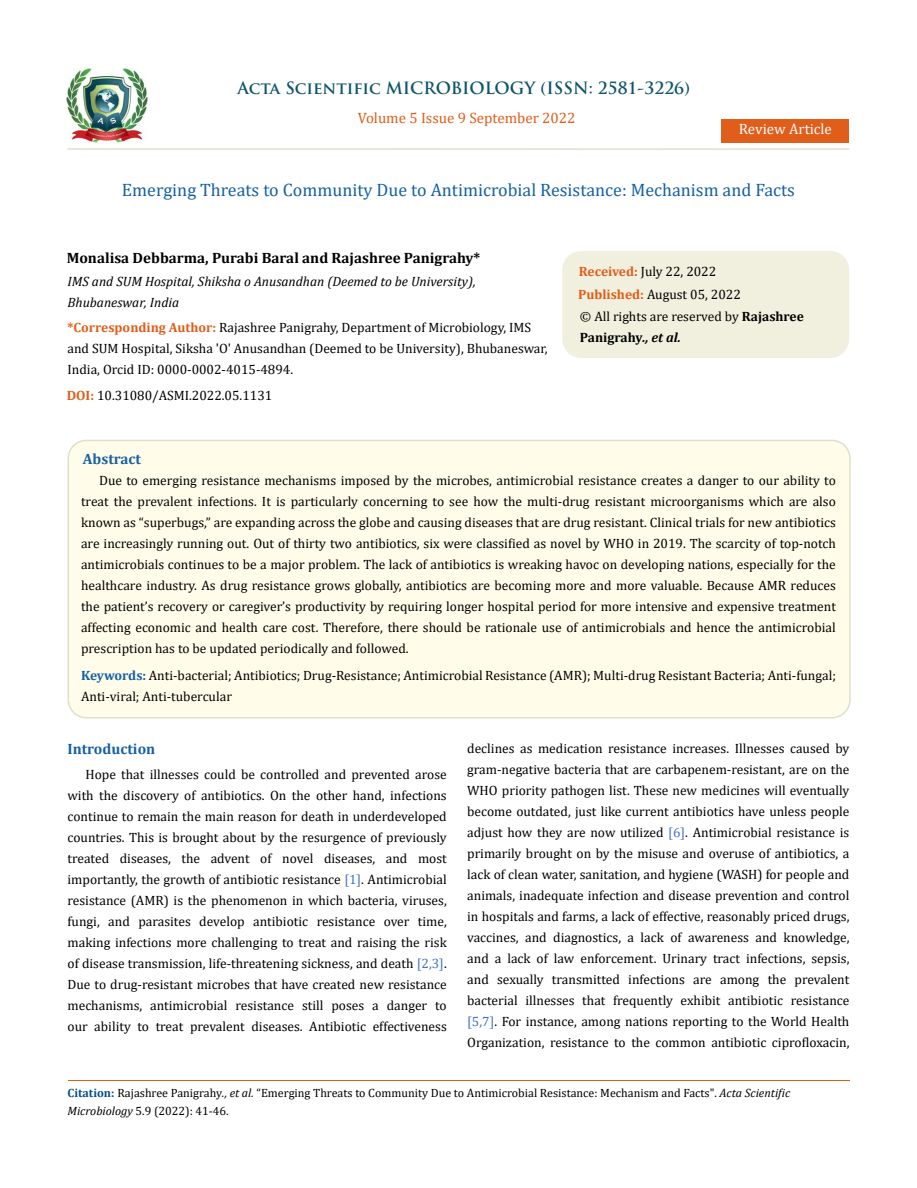
<style>
.page{position:relative;width:917px;height:1188px;background:#fff}
.page>*{position:absolute;margin:0;border:0;box-sizing:border-box;transform-origin:0 0}
.t1{font:18px "Cambria";color:#1560a6}
.t2{font:700 16.5px "Trajan Pro";color:#0e546a}
.t3{font:700 15px "Cambria";color:#000}
.t4{font:15px "Cambria";color:#e05d1a}
.t5{font:700 15px "Cambria";color:#1560a6}
.t6{font:15px "Cambria";color:#fff}
.t7{font:13.5px/21px "Cambria";color:#000}
.t8{font:italic 13.5px/21px "Cambria";color:#000}
.t9{font:12px/18px "Cambria";color:#000}
.s1{font-weight:700;color:#e05d1a}
.s2{font-weight:700}
.s3{font-weight:700;font-style:italic}
.s4{font-weight:700;color:#1560a6}
.s5{color:#4472c4}
.s6{font-weight:700;color:#035089}
.s7{font-style:italic}
</style>
<div class="page">
<img style="left:67px;top:68px;width:80px;height:74px">
<div style="left:721px;top:119px;width:128px;height:23px;background:#e05d1a"></div>
<div style="left:563px;top:252px;width:285px;height:105px;background:#f1f0de;border-radius:18px"></div>
<div style="left:562px;top:251px;width:287px;height:107px;border:2px solid #f1f0de;border-radius:18px"></div>
<div style="left:68px;top:440px;width:781px;height:278px;background:#fffde9;border-radius:18px"></div>
<div style="left:67px;top:440px;width:783px;height:279px;border:2px solid #e0dfcd;border-radius:18px"></div>
<hr style="left:68px;top:1081px;width:781px;height:1px;background:#e05d1a">
<hr style="left:67px;top:148px;width:782px;height:2px;background:#e0dfcd">
<p class="t2" style="left:237px;top:77px;width:454px">Acta Scientific MICROBIOLOGY (ISSN: 2581-3226)</p>
<p class="t4" style="left:358px;top:109px;width:219px">Volume 5 Issue 9 September 2022</p>
<p class="t6" style="left:739px;top:120px;width:94px">Review Article</p>
<h1 class="t1" style="left:122px;top:180px;width:674px">Emerging Threats to Community Due to Antimicrobial Resistance: Mechanism and Facts</h1>
<p class="t3" style="left:67px;top:248px;width:415px">Monalisa Debbarma, Purabi Baral and Rajashree Panigrahy*</p>
<p class="t8" style="left:67px;top:270px;width:410px">IMS and SUM Hospital, Shiksha o Anusandhan (Deemed to be University),<br>Bhubaneswar, India</p>
<p class="t7" style="left:67px;top:316px;width:481px"><span class="s1">*Corresponding Author:</span> Rajashree Panigrahy, Department of Microbiology, IMS and SUM Hospital, Siksha 'O' Anusandhan (Deemed to be University), Bhubaneswar,<br>India, Orcid ID: 0000-0002-4015-4894.</p>
<p class="t7" style="left:67px;top:385px;width:207px"><span class="s1">DOI:</span> 10.31080/ASMI.2022.05.1131</p>
<p class="t7" style="left:578px;top:260px;width:164px;line-height:23px"><span class="s1">Received:</span> July 22, 2022<br><span class="s1">Published:</span> August 05, 2022</p>
<p class="t7" style="left:580px;top:306px;width:225px">© All rights are reserved by <span class="s2">Rajashree<br>Panigrahy</span><span class="s3">., et al.</span></p>
<p class="t5" style="left:83px;top:448px;width:60px">Abstract</p>
<p class="t7" style="left:81px;top:469px;width:756px;text-align:justify;text-indent:18px">Due to emerging resistance mechanisms imposed by the microbes, antimicrobial resistance creates a danger to our ability to treat the prevalent infections. It is particularly concerning to see how the multi-drug resistant microorganisms which are also known as “superbugs,” are expanding across the globe and causing diseases that are drug resistant. Clinical trials for new antibiotics are increasingly running out. Out of thirty two antibiotics, six were classified as novel by WHO in 2019. The scarcity of top-notch antimicrobials continues to be a major problem. The lack of antibiotics is wreaking havoc on developing nations, especially for the healthcare industry. As drug resistance grows globally, antibiotics are becoming more and more valuable. Because AMR reduces the patient’s recovery or caregiver’s productivity by requiring longer hospital period for more intensive and expensive treatment affecting economic and health care cost. Therefore, there should be rationale use of antimicrobials and hence the antimicrobial prescription has to be updated periodically and followed.</p>
<p class="t7" style="left:81px;top:664px;width:756px"><span class="s4">Keywords:</span> Anti-bacterial; Antibiotics; Drug-Resistance; Antimicrobial Resistance (AMR); Multi-drug Resistant Bacteria; Anti-fungal;<br>Anti-viral; Anti-tubercular</p>
<p class="t5" style="left:67px;top:738px;width:89px">Introduction</p>
<p class="t7" style="left:67px;top:764px;width:381px;text-align:justify;text-indent:18px">Hope that illnesses could be controlled and prevented arose with the discovery of antibiotics. On the other hand, infections continue to remain the main reason for death in underdeveloped countries. This is brought about by the resurgence of previously treated diseases, the advent of novel diseases, and most importantly, the growth of antibiotic resistance <span class="s5">[1]</span>. Antimicrobial resistance (AMR) is the phenomenon in which bacteria, viruses, fungi, and parasites develop antibiotic resistance over time, making infections more challenging to treat and raising the risk of disease transmission, life-threatening sickness, and death <span class="s5">[2,3]</span>.<br>Due to drug-resistant microbes that have created new resistance mechanisms, antimicrobial resistance still poses a danger to our ability to treat prevalent diseases. Antibiotic effectiveness</p>
<p class="t7" style="left:467px;top:738px;width:384px;text-align:justify">declines as medication resistance increases. Illnesses caused by gram-negative bacteria that are carbapenem-resistant, are on the WHO priority pathogen list. These new medicines will eventually become outdated, just like current antibiotics have unless people adjust how they are now utilized <span class="s5">[6]</span>. Antimicrobial resistance is primarily brought on by the misuse and overuse of antibiotics, a lack of clean water, sanitation, and hygiene (WASH) for people and animals, inadequate infection and disease prevention and control in hospitals and farms, a lack of effective, reasonably priced drugs, vaccines, and diagnostics, a lack of awareness and knowledge, and a lack of law enforcement. Urinary tract infections, sepsis, and sexually transmitted infections are among the prevalent bacterial illnesses that frequently exhibit antibiotic resistance <span class="s5">[5,7]</span>. For instance, among nations reporting to the World Health Organization, resistance to the common antibiotic ciprofloxacin,</p>
<p class="t9" style="left:68px;top:1084px;width:724px"><span class="s6">Citation:</span> Rajashree Panigrahy<span class="s7">., et al.</span> “Emerging Threats to Community Due to Antimicrobial Resistance: Mechanism and Facts". <span class="s7">Acta Scientific<br>Microbiology</span> 5.9 (2022): 41-46.</p>
</div>
